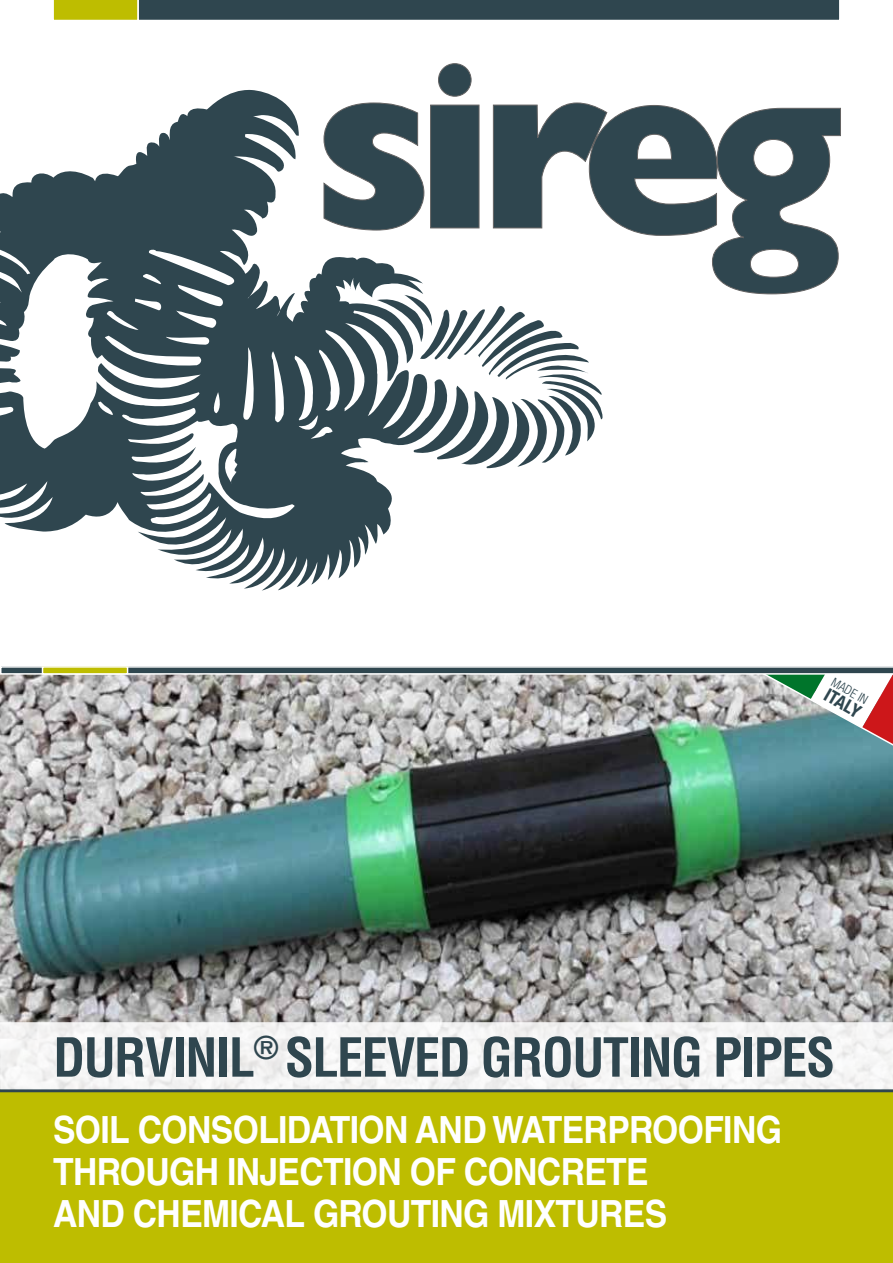
<style>
.page{position:relative;width:893px;height:1263px;background:#fff}
.page>*{position:absolute;margin:0;border:0;box-sizing:border-box;transform-origin:0 0}
.t1{font:700 condensed 52.5px "Helvetica LT Std";letter-spacing:-.03em;color:#2f464f}
.t2{font:700 37.5px/42px "Helvetica LT Std";letter-spacing:-.02em;color:#fff;scale:.9 1}
.t3{font:700 condensed 18.45px "Helvetica Neue LT Com";color:#2f464f}
.t4{font:300 condensed 12.75px "Helvetica Neue LT Com";color:#2f464f}
</style>
<div class="page">
<svg style="left:0;top:89px;width:603px;height:502px"></svg>
<svg style="left:324px;top:63px;width:517px;height:231px"></svg>
<svg style="left:53px;top:0;width:787px;height:20px;background:#415549"></svg>
<img style="left:0;top:758px;width:893px;height:265px">
<svg style="left:0;top:666px;width:893px;height:92px;background:#9ea4a2"></svg>
<div style="left:43px;top:667px;width:85px;height:7px;background:#bebd00"></div>
<div style="left:42px;top:666px;width:86px;height:9px;border:2px solid #fff"></div>
<div style="left:0;top:1091px;width:893px;height:172px;background:#bebd00"></div>
<hr style="left:0;top:1089px;width:893px;height:3px;background:#2f464f">
<div style="left:0;top:1023px;width:893px;height:66px;background:#f5f5f4"></div>
<p class="t4" style="left:836px;top:675px;width:41px;rotate:30deg">MADE IN</p>
<p class="t3" style="left:831px;top:684px;width:41px;rotate:30deg">ITALY</p>
<h1 class="t1" style="left:53px;top:1028px;width:783px">DURVINIL<sup>®</sup> SLEEVED GROUTING PIPES</h1>
<p class="t2" style="left:53px;top:1112px;width:811px">SOIL CONSOLIDATION AND WATERPROOFING<br>THROUGH INJECTION OF CONCRETE<br>AND CHEMICAL GROUTING MIXTURES</p>
</div>
